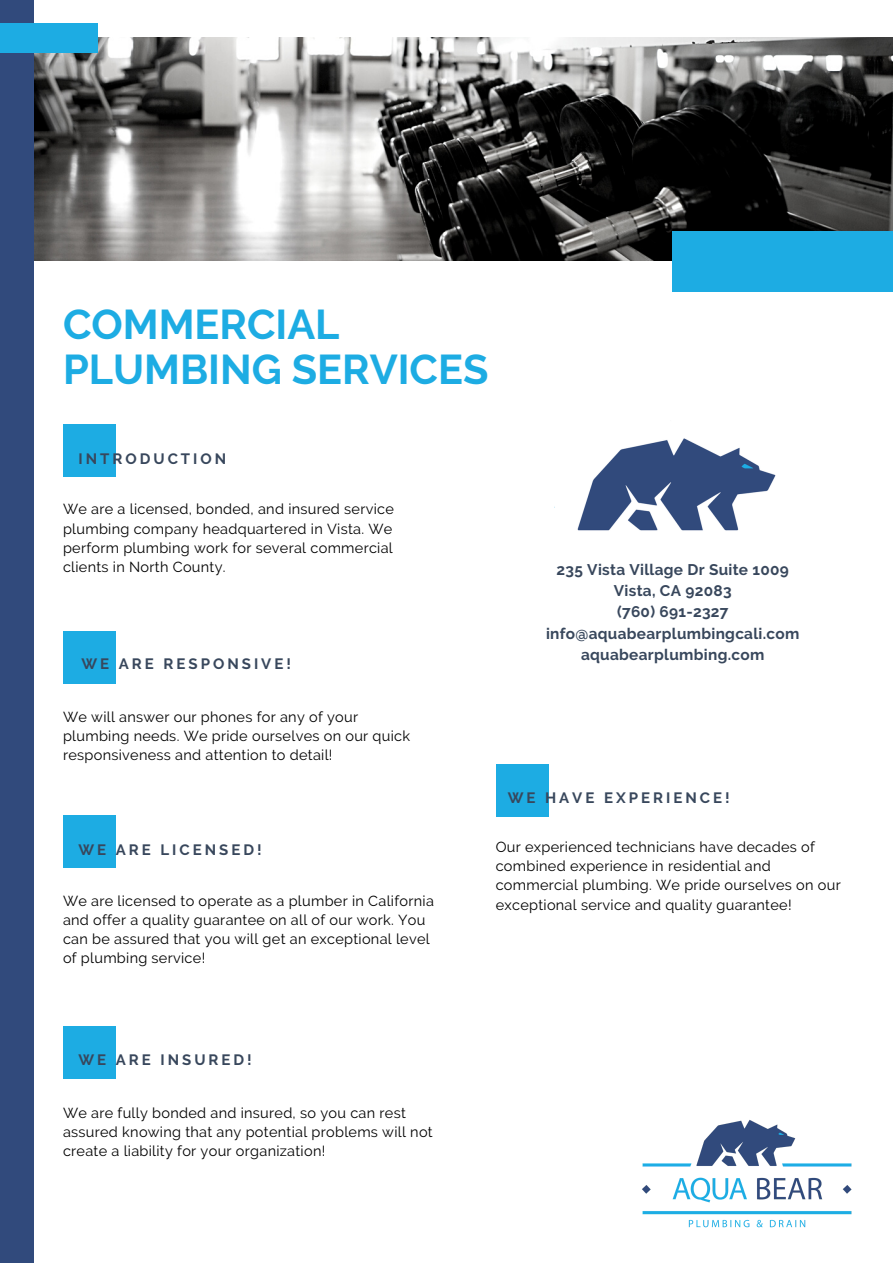
<style>
.page{position:relative;width:893px;height:1264px;background:#fff}
.page>*{position:absolute;margin:0;border:0;box-sizing:border-box;transform-origin:0 0}
.t1{font:700 41.4px/45px "Raleway";color:#1dace3}
.t2{font:700 15.3px/21.3px "Raleway";letter-spacing:.02em;color:#38475c;text-align:center}
.t3{font:700 15px "Raleway";letter-spacing:.2em;color:#38475c}
.t4{font:14.55px/19.2px "Raleway";letter-spacing:.02em;color:#000}
</style>
<div class="page">
<img style="left:34px;top:38px;width:858px;height:222px">
<div style="left:0;top:0;width:34px;height:1262px;background:#314a7c"></div>
<div style="left:63px;top:424px;width:53px;height:53px;background:#1dace3"></div>
<div style="left:63px;top:631px;width:53px;height:53px;background:#1dace3"></div>
<div style="left:63px;top:815px;width:53px;height:53px;background:#1dace3"></div>
<div style="left:63px;top:1025px;width:53px;height:53px;background:#1dace3"></div>
<div style="left:672px;top:231px;width:220px;height:60px;background:#1dace3"></div>
<div style="left:0;top:23px;width:98px;height:30px;background:#1dace3"></div>
<div style="left:496px;top:764px;width:53px;height:53px;background:#1dace3"></div>
<img style="left:554px;top:438px;width:222px;height:93px">
<img style="left:642px;top:1120px;width:210px;height:108px">
<h1 class="t1" style="left:63px;top:302px;width:427px">COMMERCIAL<br>PLUMBING SERVICES</h1>
<p class="t3" style="left:78px;top:449px;width:149px">INTRODUCTION</p>
<p class="t4" style="left:63px;top:499px;width:332px;text-align:justify">We are a licensed, bonded, and insured service plumbing company headquartered in Vista. We perform plumbing work for several commercial clients in North County.</p>
<p class="t3" style="left:81px;top:655px;width:211px">WE ARE RESPONSIVE!</p>
<p class="t4" style="left:63px;top:707px;width:348px">We will answer our phones for any of your plumbing needs. We pride ourselves on our quick responsiveness and attention to detail!</p>
<p class="t3" style="left:78px;top:840px;width:185px">WE ARE LICENSED!</p>
<p class="t4" style="left:63px;top:890px;width:372px">We are licensed to operate as a plumber in California and offer a quality guarantee on all of our work. You can be assured that you will get an exceptional level of plumbing service!</p>
<p class="t2" style="left:546px;top:558px;width:255px">235 Vista Village Dr Suite 1009<br>Vista, CA 92083<br>(760) 691-2327 info@aquabearplumbingcali.com aquabearplumbing.com</p>
<p class="t3" style="left:507px;top:789px;width:223px">WE HAVE EXPERIENCE!</p>
<p class="t4" style="left:495px;top:837px;width:346px">Our experienced technicians have decades of combined experience in residential and commercial plumbing. We pride ourselves on our exceptional service and quality guarantee!</p>
<p class="t3" style="left:78px;top:1050px;width:175px">WE ARE INSURED!</p>
<p class="t4" style="left:63px;top:1102px;width:371px">We are fully bonded and insured, so you can rest assured knowing that any potential problems will not create a liability for your organization!</p>
</div>
